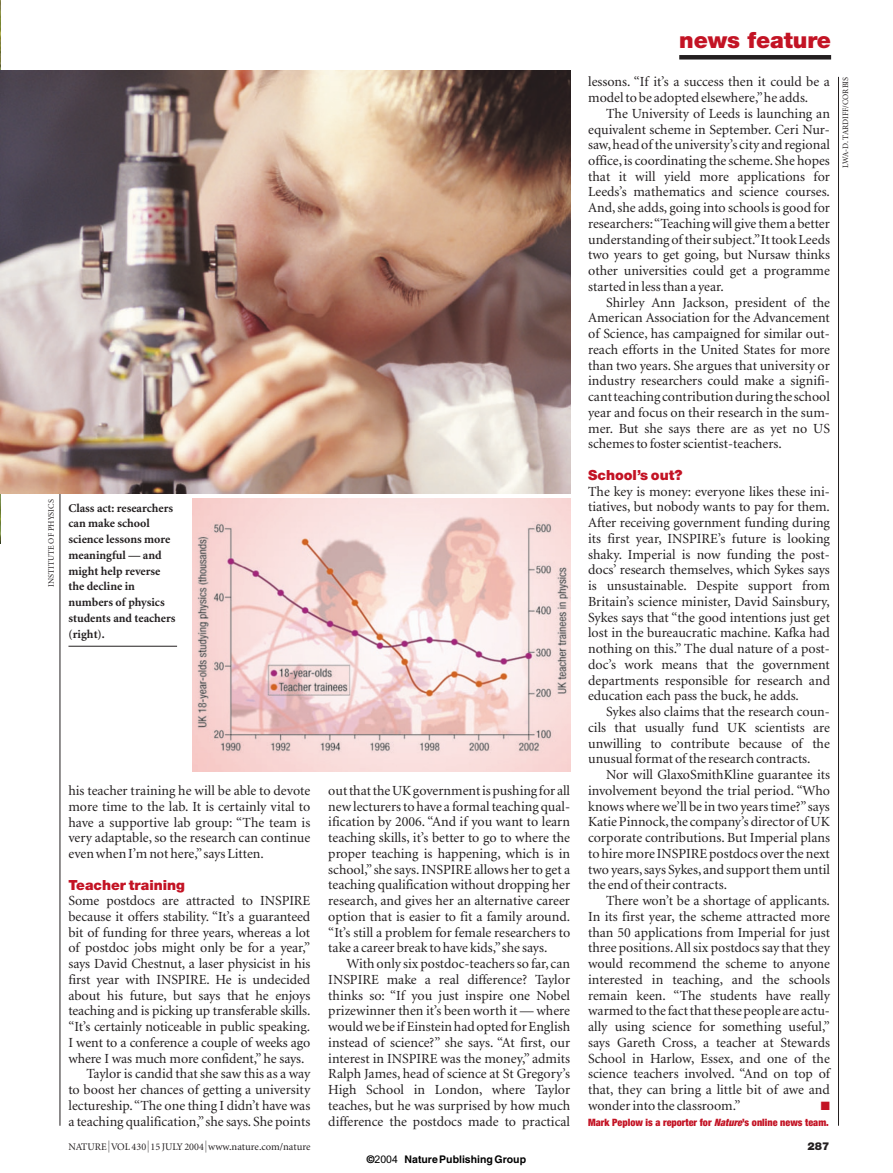
<style>
.page{position:relative;width:893px;height:1173px;background:#fff}
.page>*{position:absolute;margin:0;border:0;box-sizing:border-box;transform-origin:0 0}
.t1{font:900 22.5px "Helvetica Neue";letter-spacing:-.005em;color:#c31324}
.t2{font:13.95px/15.8px "Minion";color:#231f20;text-align:justify}
.t3{font:900 13.95px "Helvetica Neue";color:#c31324}
.t4{font:700 12px/15.8px "Minion";color:#231f20}
.t5{font:12px "Zapf Dingbats";color:#c31324}
.t6{font:900 10.8px "Helvetica Neue";color:#231f20}
.t7{font:700 10.5px "Helvetica";color:#000}
.t8{font:900 condensed 10.2px "Helvetica Neue";color:#c31324}
.t9{font:10.2px "Minion";color:#231f20}
.t10{font:8.25px "Minion";color:#231f20}
.s1{font-style:italic}
.s2{font-family:"Helvetica Neue";font-weight:300;font-size:12px}
.s3{font-size:10.5px}
.s4{font-family:"Arial";font-weight:400}
</style>
<div class="page">
<div style="left:679px;top:55px;width:152px;height:5px;background:#231f20"></div>
<hr style="left:60px;top:77px;width:1px;height:1049px;background:#231f20">
<hr style="left:838px;top:77px;width:1px;height:1049px;background:#231f20">
<img style="left:0;top:0;width:1px;height:543px">
<img style="left:1px;top:70px;width:569px;height:423px">
<hr style="left:68px;top:646px;width:109px;height:1px;background:#231f20">
<img style="left:192px;top:499px;width:378px;height:272px">
<p class="t10" style="left:48px;top:587px;width:89px;rotate:-90deg">INSTITUTE OF PHYSICS</p>
<p class="t4" style="left:68px;top:501px;width:109px">Class act: researchers can make school science lessons more meaningful — and might help reverse the decline in numbers of physics students and teachers (right).</p>
<p class="t2" style="left:68px;top:784px;width:243px">his teacher training he will be able to devote more time to the lab. It is certainly vital to have a supportive lab group: “The team is very adaptable, so the research can continue even when I’m not here,”says Litten.</p>
<p class="t3" style="left:68px;top:880px;width:118px">Teacher training</p>
<p class="t2" style="left:68px;top:894px;width:243px">Some postdocs are attracted to INSPIRE</p>
<p class="t2" style="left:68px;top:910px;width:243px">because it offers stability. “It’s a guaranteed</p>
<p class="t2" style="left:68px;top:926px;width:243px">bit of funding for three years, whereas a lot</p>
<p class="t2" style="left:68px;top:941px;width:243px">of postdoc jobs might only be for a year,”</p>
<p class="t2" style="left:68px;top:957px;width:243px">says David Chestnut, a laser physicist in his</p>
<p class="t2" style="left:68px;top:973px;width:243px">first year with INSPIRE. He is undecided</p>
<p class="t2" style="left:68px;top:989px;width:243px">about his future, but says that he enjoys</p>
<p class="t2" style="left:68px;top:1004px;width:243px">teaching and is picking up transferable skills.</p>
<p class="t2" style="left:68px;top:1020px;width:243px">“It’s certainly noticeable in public speaking.</p>
<p class="t2" style="left:68px;top:1036px;width:243px">I went to a conference a couple of weeks ago</p>
<p class="t2" style="left:68px;top:1052px;width:237px">where I was much more confident,” he says.</p>
<p class="t2" style="left:86px;top:1067px;width:225px">Taylor is candid that she saw this as a way</p>
<p class="t2" style="left:68px;top:1083px;width:243px">to boost her chances of getting a university</p>
<p class="t2" style="left:68px;top:1099px;width:243px">lectureship.“The one thing I didn’t have was</p>
<p class="t2" style="left:68px;top:1115px;width:243px">a teaching qualification,”she says. She points</p>
<p class="t2" style="left:328px;top:784px;width:243px">out that the UK government is pushing for all new lecturers to have a formal teaching qual&shy;ification by 2006. “And if you want to learn teaching skills, it’s better to go to where the proper teaching is happening, which is in school,”she says. INSPIRE allows her to get a teaching qualification without dropping her research, and gives her an alternative career option that is easier to fit a family around. “It’s still a problem for female researchers to take a career break to have kids,”she says.</p>
<p class="t2" style="left:328px;top:957px;width:243px;text-indent:18px">With only six postdoc-teachers so far, can INSPIRE make a real difference? Taylor thinks so: “If you just inspire one Nobel prizewinner then it’s been worth it — where would we be if Einstein had opted for English instead of science?” she says. “At first, our interest in INSPIRE was the money,” admits Ralph James, head of science at St Gregory’s High School in London, where Taylor teaches, but he was surprised by how much difference the postdocs made to practical</p>
<h1 class="t1" style="left:679px;top:32px;width:153px">news feature</h1>
<p class="t2" style="left:588px;top:75px;width:243px">lessons. “If it’s a success then it could be a model to be adopted elsewhere,”he adds.</p>
<p class="t2" style="left:588px;top:107px;width:243px;text-indent:18px">The University of Leeds is launching an equivalent scheme in September. Ceri Nur&shy;saw,head of the university’s city and regional office, is coordinating the scheme. She hopes that it will yield more applications for Leeds’s mathematics and science courses.<br>And, she adds, going into schools is good for researchers:“Teaching will give them a better understanding of their subject.”It took Leeds two years to get going, but Nursaw thinks other universities could get a programme started in less than a year.</p>
<p class="t2" style="left:588px;top:296px;width:243px;text-indent:18px">Shirley Ann Jackson, president of the American Association for the Advancement of Science, has campaigned for similar out&shy;reach efforts in the United States for more than two years. She argues that university or industry researchers could make a signifi&shy;cant teaching contribution during the school year and focus on their research in the sum&shy;mer. But she says there are as yet no US schemes to foster scientist-teachers.</p>
<p class="t3" style="left:588px;top:470px;width:96px">School’s out?</p>
<p class="t2" style="left:588px;top:485px;width:243px">The key is money: everyone likes these ini&shy;tiatives, but nobody wants to pay for them.<br>After receiving government funding during its first year, INSPIRE’s future is looking shaky. Imperial is now funding the post&shy;docs’ research themselves, which Sykes says is unsustainable. Despite support from Britain’s science minister, David Sainsbury, Sykes says that “the good intentions just get lost in the bureaucratic machine. Kafka had nothing on this.” The dual nature of a post&shy;doc’s work means that the government departments responsible for research and education each pass the buck, he adds.</p>
<p class="t2" style="left:588px;top:705px;width:243px;text-indent:18px">Sykes also claims that the research coun&shy;cils that usually fund UK scientists are unwilling to contribute because of the unusual format of the research contracts.</p>
<p class="t2" style="left:588px;top:768px;width:243px;text-indent:18px">Nor will GlaxoSmithKline guarantee its involvement beyond the trial period. “Who knows where we’ll be in two years time?”says Katie Pinnock,the company’s director of UK corporate contributions. But Imperial plans to hire more INSPIRE postdocs over the next two years, says Sykes, and support them until the end of their contracts.</p>
<p class="t2" style="left:588px;top:894px;width:243px;text-indent:18px">There won’t be a shortage of applicants.<br>In its first year, the scheme attracted more than 50 applications from Imperial for just three positions. All six postdocs say that they would recommend the scheme to anyone interested in teaching, and the schools remain keen. “The students have really warmed to the fact that these people are actu&shy;ally using science for something useful,” says Gareth Cross, a teacher at Stewards School in Harlow, Essex, and one of the science teachers involved. “And on top of that, they can bring a little bit of awe and wonder into the classroom.”</p>
<p class="t5" style="left:820px;top:1100px;width:11px">■</p>
<p class="t8" style="left:588px;top:1118px;width:242px">Mark Peplow is a reporter for <span class="s1">Nature</span>’s online news team.</p>
<p class="t9" style="left:68px;top:1143px;width:243px">NATURE<span class="s2">|</span> VOL 430 <span class="s2">|</span> 15 JULY 2004 <span class="s2">|</span> <span class="s3">www.nature.com/nature</span></p>
<p class="t6" style="left:807px;top:1142px;width:23px">287</p>
<p class="t7" style="left:367px;top:1153px;width:161px">© <span class="s4">2004</span> NaturePublishingGroup</p>
<p class="t10" style="left:842px;top:168px;width:92px;rotate:-90deg">LWA-D. TARDIFF/CORBIS</p>
</div>
